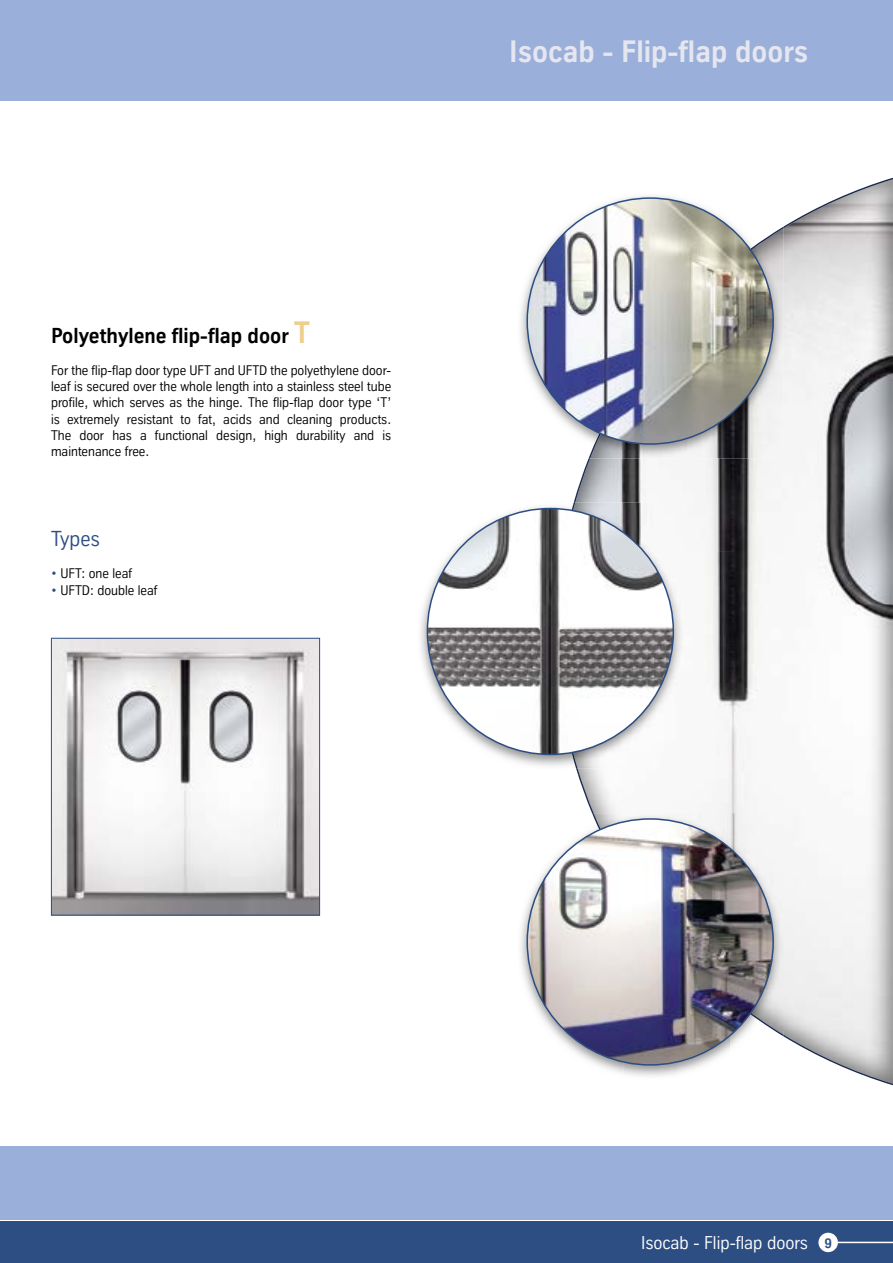
<style>
.page{position:relative;width:893px;height:1263px;background:#fff}
.page>*{position:absolute;margin:0;border:0;box-sizing:border-box;transform-origin:0 0}
.t1{font:700 30px "TK Type";color:#e5e6ef}
.t2{font:700 21px "TK Type";color:#000}
.t3{font:21px "TK Type";color:#2d4e83}
.t4{font:18px "TK Type";color:#fff}
.t5{font:13.5px/16.2px "TK Type";color:#000;text-align:justify}
.t6{font:700 13.5px "TK Type";color:#2d4e83}
.s1{font-size:30px;color:#eece8b}
.s2{color:#2d4e83}
</style>
<div class="page">
<svg style="left:0;top:1219px;width:893px;height:3px"></svg>
<div style="left:0;top:1222px;width:893px;height:41px;background:#2d4e83"></div>
<div style="left:0;top:0;width:893px;height:100px;background:#9aafd9"></div>
<img style="left:53px;top:640px;width:265px;height:273px">
<div style="left:51px;top:638px;width:269px;height:277px;border:1px solid #2d4e83"></div>
<img style="left:783px;top:229px;width:110px;height:163px">
<img style="left:734px;top:392px;width:159px;height:425px">
<img style="left:590px;top:458px;width:144px;height:93px">
<img style="left:705px;top:551px;width:29px;height:262px">
<img style="left:783px;top:178px;width:110px;height:51px">
<img style="left:574px;top:458px;width:16px;height:45px">
<img style="left:576px;top:769px;width:18px;height:44px">
<img style="left:783px;top:1034px;width:110px;height:51px">
<img style="left:420px;top:507px;width:136px;height:208px">
<img style="left:448px;top:715px;width:108px;height:51px">
<img style="left:578px;top:503px;width:105px;height:266px">
<img style="left:556px;top:503px;width:22px;height:263px">
<img style="left:557px;top:751px;width:21px;height:18px">
<img style="left:427px;top:508px;width:246px;height:246px;border-radius:123px">
<img style="left:520px;top:196px;width:157px;height:156px">
<img style="left:677px;top:199px;width:57px;height:28px">
<img style="left:523px;top:352px;width:66px;height:106px">
<img style="left:687px;top:273px;width:96px;height:185px">
<img style="left:639px;top:438px;width:48px;height:20px">
<img style="left:730px;top:227px;width:53px;height:46px">
<img style="left:589px;top:428px;width:48px;height:30px">
<img style="left:527px;top:198px;width:246px;height:246px;border-radius:123px">
<img style="left:520px;top:831px;width:103px;height:242px">
<img style="left:623px;top:1062px;width:54px;height:14px">
<img style="left:677px;top:1036px;width:53px;height:37px">
<img style="left:730px;top:1034px;width:12px;height:13px">
<img style="left:640px;top:813px;width:143px;height:88px">
<img style="left:763px;top:901px;width:20px;height:89px">
<img style="left:732px;top:990px;width:51px;height:44px">
<img style="left:592px;top:813px;width:48px;height:20px">
<img style="left:735px;top:1001px;width:48px;height:35px">
<img style="left:527px;top:819px;width:246px;height:246px;border-radius:123px">
<hr style="left:837px;top:1242px;width:56px;height:1px;background:#fff">
<div style="left:818px;top:1233px;width:20px;height:19px;background:#fff;border-radius:50%"></div>
<h2 class="t2" style="left:51px;top:324px;width:260px">Polyethylene flip-flap door <span class="s1">T</span></h2>
<p class="t5" style="left:51px;top:362px;width:342px">For the flip-flap door type UFT and UFTD the polyethylene door&shy;leaf is secured over the whole length into a stainless steel tube profile, which serves as the hinge. The flip-flap door type ‘T’ is extremely resistant to fat, acids and cleaning products.<br>The door has a functional design, high durability and is maintenance free.</p>
<h2 class="t3" style="left:51px;top:527px;width:51px">Types</h2>
<p class="t5" style="left:51px;top:566px;width:83px"><span class="s2">•</span> UFT: one leaf</p>
<p class="t5" style="left:51px;top:582px;width:108px"><span class="s2">•</span> UFTD: double leaf</p>
<h1 class="t1" style="left:509px;top:35px;width:300px">Isocab - Flip-flap doors</h1>
<h3 class="t4" style="left:641px;top:1233px;width:168px">Isocab - Flip-flap doors</h3>
<p class="t6" style="left:824px;top:1236px;width:9px">9</p>
</div>
